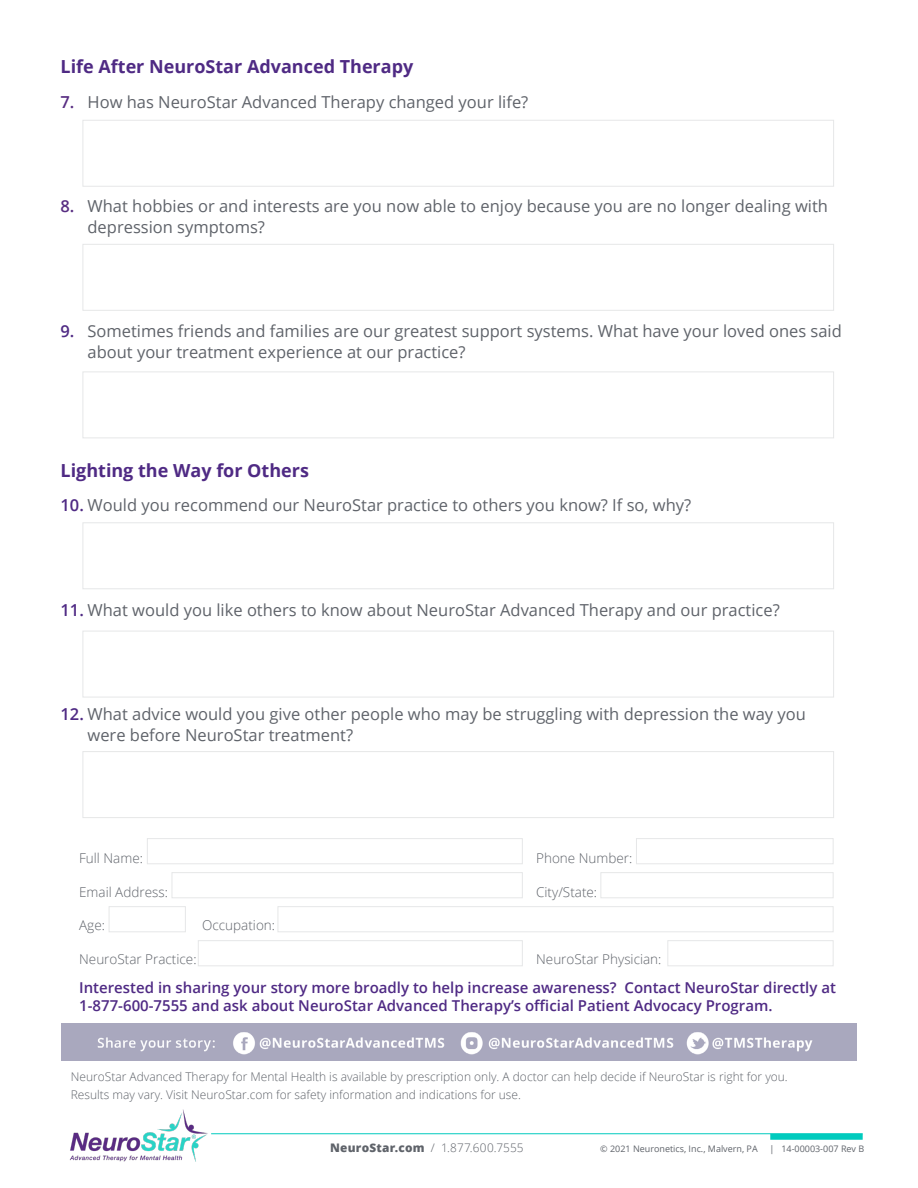
<style>
.page{position:relative;width:918px;height:1188px;background:#fff}
.page>*{position:absolute;margin:0;border:0;box-sizing:border-box;transform-origin:0 0}
.t1{font:700 18px "Open Sans";color:#4f2a84}
.t2{font:16.5px/21px "Open Sans";color:#5f636a}
.t3{font:600 15px/18px "Open Sans";color:#4f2a84}
.t4{font:300 13.5px "Open Sans";color:#5f636a}
.t5{font:300 12px/18px "Open Sans";color:#5f636a}
.t6{font:300 11.85px "Open Sans";letter-spacing:.005em;color:#5f636a}
.t7{font:9px "Open Sans";color:#5f636a}
.s1{font-weight:600;color:#582d82}
.s2{font-weight:600;color:#4f2a84}
.s3{font-weight:800}
</style>
<div class="page">
<hr style="left:211px;top:1133px;width:652px;height:1px;background:#00cbbe">
<div style="left:770px;top:1134px;width:93px;height:6px;background:#00cbbe"></div>
<img style="left:69px;top:1109px;width:139px;height:52px">
<img style="left:62px;top:1023px;width:795px;height:38px">
<div style="left:83px;top:120px;width:751px;height:67px;border:1px solid #e6e7e8"></div>
<div style="left:83px;top:244px;width:751px;height:67px;border:1px solid #e6e7e8"></div>
<div style="left:83px;top:372px;width:751px;height:66px;border:1px solid #e6e7e8"></div>
<div style="left:83px;top:631px;width:751px;height:66px;border:1px solid #e6e7e8"></div>
<div style="left:83px;top:751px;width:751px;height:67px;border:1px solid #e6e7e8"></div>
<div style="left:83px;top:522px;width:751px;height:67px;border:1px solid #e6e7e8"></div>
<div style="left:147px;top:838px;width:376px;height:26px;border:1px solid #e6e7e8"></div>
<div style="left:636px;top:838px;width:198px;height:26px;border:1px solid #e6e7e8"></div>
<div style="left:172px;top:872px;width:351px;height:26px;border:1px solid #e6e7e8"></div>
<div style="left:600px;top:872px;width:234px;height:26px;border:1px solid #e6e7e8"></div>
<div style="left:109px;top:906px;width:77px;height:26px;border:1px solid #e6e7e8"></div>
<div style="left:278px;top:906px;width:556px;height:26px;border:1px solid #e6e7e8"></div>
<div style="left:198px;top:940px;width:325px;height:26px;border:1px solid #e6e7e8"></div>
<div style="left:667px;top:940px;width:167px;height:26px;border:1px solid #e6e7e8"></div>
<p class="t1" style="left:61px;top:54px;width:354px">Life After NeuroStar Advanced Therapy</p>
<p class="t2" style="left:61px;top:91px;width:469px"><span class="s1">7.</span> How has NeuroStar Advanced Therapy changed your life?</p>
<p class="t2" style="left:88px;top:195px;width:742px;text-indent:-27px"><span class="s1">8.</span> What hobbies or and interests are you now able to enjoy because you are no longer dealing with depression symptoms?</p>
<p class="t2" style="left:88px;top:321px;width:756px;text-indent:-27px"><span class="s2">9.</span> Sometimes friends and families are our greatest support systems. What have your loved ones said about your treatment experience at our practice?</p>
<p class="t1" style="left:61px;top:458px;width:250px">Lighting the Way for Others</p>
<p class="t2" style="left:61px;top:495px;width:632px"><span class="s2">10.</span> Would you recommend our NeuroStar practice to others you know? If so, why?</p>
<p class="t2" style="left:61px;top:599px;width:721px"><span class="s2">11.</span> What would you like others to know about NeuroStar Advanced Therapy and our practice?</p>
<p class="t2" style="left:88px;top:703px;width:720px;text-indent:-27px"><span class="s2">12.</span> What advice would you give other people who may be struggling with depression the way you were before NeuroStar treatment?</p>
<p class="t4" style="left:79px;top:849px;width:65px">Full Name:</p>
<p class="t4" style="left:79px;top:883px;width:90px">Email Address:</p>
<p class="t4" style="left:79px;top:916px;width:27px">Age:</p>
<p class="t4" style="left:79px;top:950px;width:119px">NeuroStar Practice:</p>
<p class="t4" style="left:202px;top:916px;width:74px">Occupation:</p>
<p class="t4" style="left:536px;top:849px;width:98px">Phone Number:</p>
<p class="t4" style="left:536px;top:883px;width:62px">City/State:</p>
<p class="t4" style="left:536px;top:950px;width:127px">NeuroStar Physician:</p>
<p class="t3" style="left:79px;top:978px;width:758px">Interested in sharing your story more broadly to help increase awareness? Contact NeuroStar directly at<br>1-877-600-7555 and ask about NeuroStar Advanced Therapy’s official Patient Advocacy Program.</p>
<p class="t5" style="left:71px;top:1067px;width:718px">NeuroStar Advanced Therapy for Mental Health is available by prescription only. A doctor can help decide if NeuroStar is right for you.<br>Results may vary. Visit NeuroStar.com for safety information and indications for use.</p>
<p class="t6" style="left:330px;top:1139px;width:195px"><span class="s3">NeuroStar.com</span> / 1.877.600.7555</p>
<p class="t7" style="left:600px;top:1142px;width:159px">© 2021 Neuronetics, Inc., Malvern, PA</p>
<p class="t7" style="left:769px;top:1142px;width:96px">| 14-00003-007 Rev B</p>
</div>
